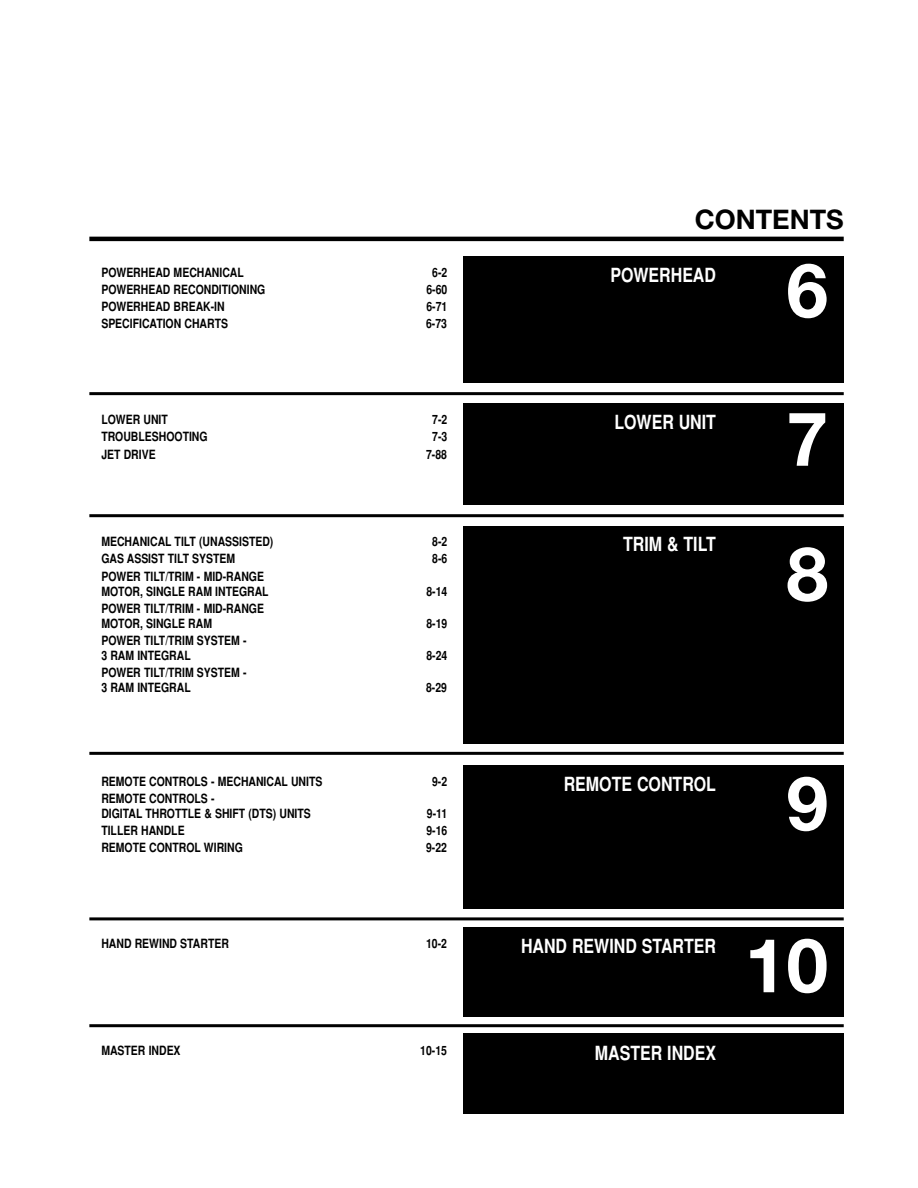
<style>
.page{position:relative;width:918px;height:1188px;background:#fff}
.page>*{position:absolute;margin:0;border:0;box-sizing:border-box;transform-origin:0 0}
.t1{font:700 75px "Helvetica Neue";color:#fff}
.t2{font:700 27px "Helvetica Neue";color:#000}
.t3{font:700 19.5px "Helvetica";color:#fff;scale:.82 1}
.t4{font:700 12.75px/15px "Helvetica";color:#000;scale:.82 1}
</style>
<div class="page">
<hr style="left:89px;top:392px;width:755px;height:3px;background:#000">
<div style="left:463px;top:256px;width:381px;height:127px;background:#000"></div>
<div style="left:463px;top:1034px;width:381px;height:80px;background:#000"></div>
<hr style="left:89px;top:237px;width:755px;height:4px;background:#000">
<div style="left:463px;top:404px;width:381px;height:101px;background:#000"></div>
<div style="left:463px;top:526px;width:381px;height:218px;background:#000"></div>
<div style="left:463px;top:765px;width:381px;height:144px;background:#000"></div>
<div style="left:463px;top:927px;width:381px;height:90px;background:#000"></div>
<hr style="left:89px;top:514px;width:755px;height:3px;background:#000">
<hr style="left:89px;top:752px;width:755px;height:3px;background:#000">
<hr style="left:89px;top:917px;width:755px;height:3px;background:#000">
<hr style="left:89px;top:1024px;width:755px;height:3px;background:#000">
<p class="t4" style="left:101px;top:266px;width:175px">POWERHEAD MECHANICAL</p>
<p class="t4" style="left:432px;top:266px;width:20px">6-2</p>
<p class="t4" style="left:101px;top:283px;width:202px">POWERHEAD RECONDITIONING</p>
<p class="t4" style="left:426px;top:283px;width:27px">6-60</p>
<p class="t4" style="left:101px;top:300px;width:152px">POWERHEAD BREAK-IN</p>
<p class="t4" style="left:426px;top:300px;width:27px">6-71</p>
<p class="t4" style="left:101px;top:317px;width:156px">SPECIFICATION CHARTS</p>
<p class="t4" style="left:426px;top:317px;width:27px">6-73</p>
<p class="t4" style="left:101px;top:414px;width:83px">LOWER UNIT</p>
<p class="t4" style="left:432px;top:414px;width:20px">7-2</p>
<p class="t4" style="left:101px;top:431px;width:131px">TROUBLESHOOTING</p>
<p class="t4" style="left:432px;top:431px;width:20px">7-3</p>
<p class="t4" style="left:101px;top:448px;width:68px">JET DRIVE</p>
<p class="t4" style="left:426px;top:448px;width:27px">7-88</p>
<p class="t4" style="left:101px;top:536px;width:211px">MECHANICAL TILT (UNASSISTED)</p>
<p class="t4" style="left:432px;top:536px;width:20px">8-2</p>
<p class="t4" style="left:101px;top:553px;width:165px">GAS ASSIST TILT SYSTEM</p>
<p class="t4" style="left:432px;top:553px;width:20px">8-6</p>
<p class="t4" style="left:101px;top:570px;width:206px">POWER TILT/TRIM - MID-RANGE<br>MOTOR, SINGLE RAM INTEGRAL</p>
<p class="t4" style="left:426px;top:585px;width:27px">8-14</p>
<p class="t4" style="left:101px;top:602px;width:200px">POWER TILT/TRIM - MID-RANGE<br>MOTOR, SINGLE RAM</p>
<p class="t4" style="left:101px;top:634px;width:179px">POWER TILT/TRIM SYSTEM -<br>3 RAM INTEGRAL</p>
<p class="t4" style="left:101px;top:666px;width:179px">POWER TILT/TRIM SYSTEM -<br>3 RAM INTEGRAL</p>
<p class="t4" style="left:426px;top:617px;width:27px">8-19</p>
<p class="t4" style="left:426px;top:649px;width:27px">8-24</p>
<p class="t4" style="left:426px;top:681px;width:27px">8-29</p>
<p class="t4" style="left:101px;top:775px;width:271px">REMOTE CONTROLS - MECHANICAL UNITS</p>
<p class="t4" style="left:432px;top:775px;width:20px">9-2</p>
<p class="t4" style="left:101px;top:793px;width:257px">REMOTE CONTROLS -<br>DIGITAL THROTTLE &amp; SHIFT (DTS) UNITS</p>
<p class="t4" style="left:427px;top:808px;width:26px">9-11</p>
<p class="t4" style="left:101px;top:825px;width:103px">TILLER HANDLE</p>
<p class="t4" style="left:426px;top:825px;width:27px">9-16</p>
<p class="t4" style="left:101px;top:842px;width:174px">REMOTE CONTROL WIRING</p>
<p class="t4" style="left:426px;top:842px;width:27px">9-22</p>
<h2 class="t2" style="left:695px;top:210px;width:151px">CONTENTS</h2>
<h3 class="t3" style="left:610px;top:268px;width:130px">POWERHEAD</h3>
<h1 class="t1" style="left:786px;top:264px;width:43px">6</h1>
<h3 class="t3" style="left:614px;top:415px;width:125px">LOWER UNIT</h3>
<h1 class="t1" style="left:786px;top:412px;width:43px">7</h1>
<h3 class="t3" style="left:623px;top:537px;width:115px">TRIM &amp; TILT</h3>
<h1 class="t1" style="left:786px;top:547px;width:43px">8</h1>
<h3 class="t3" style="left:564px;top:777px;width:187px">REMOTE CONTROL</h3>
<h1 class="t1" style="left:786px;top:777px;width:43px">9</h1>
<p class="t4" style="left:101px;top:937px;width:157px">HAND REWIND STARTER</p>
<p class="t4" style="left:426px;top:937px;width:27px">10-2</p>
<h3 class="t3" style="left:521px;top:939px;width:239px">HAND REWIND STARTER</h3>
<h1 class="t1" style="left:745px;top:939px;width:85px">10</h1>
<p class="t4" style="left:101px;top:1044px;width:98px">MASTER INDEX</p>
<p class="t4" style="left:420px;top:1044px;width:34px">10-15</p>
<h3 class="t3" style="left:595px;top:1046px;width:149px">MASTER INDEX</h3>
</div>
